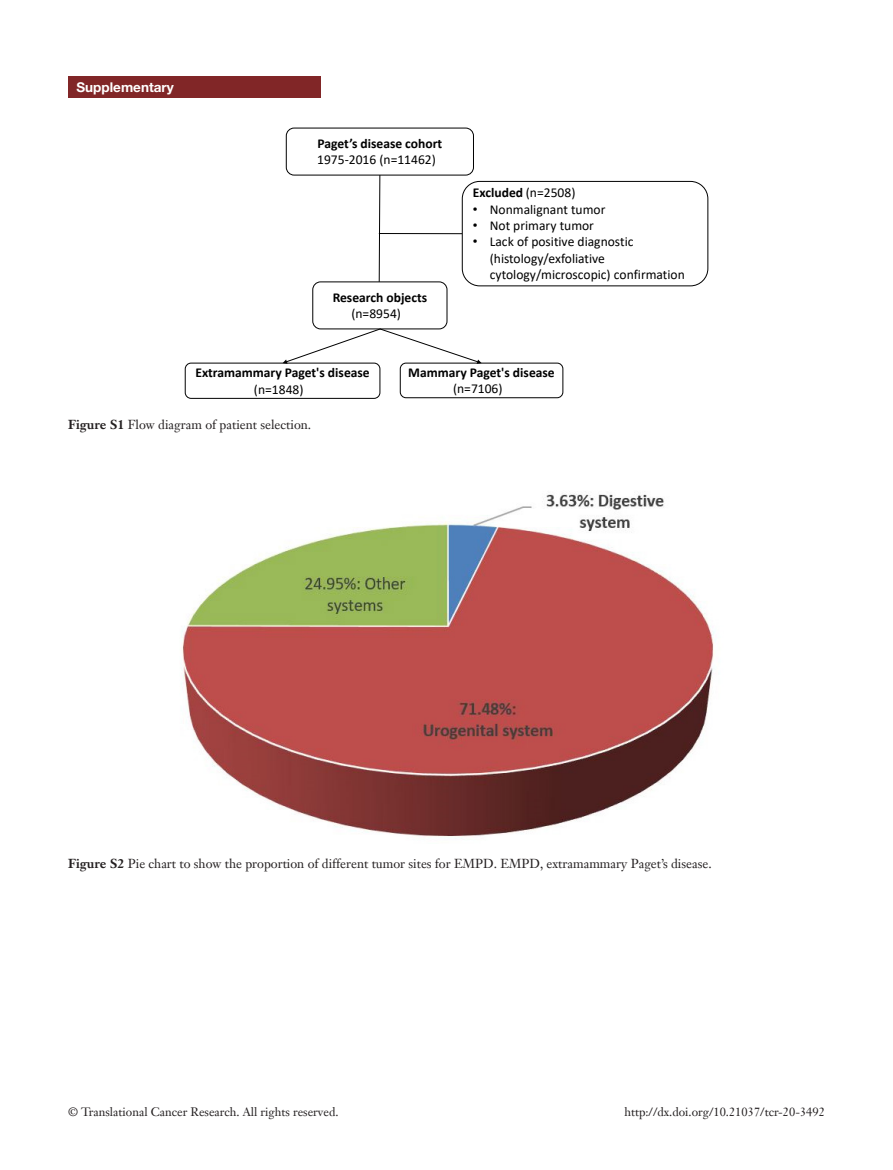
<style>
.page{position:relative;width:893px;height:1170px;background:#fff}
.page>*{position:absolute;margin:0;border:0;box-sizing:border-box;transform-origin:0 0}
.t1{font:700 13.5px/16.5px "Calibri";color:#000;text-align:center}
.t2{font:13.5px/16.2px "Calibri";color:#000}
.t3{font:700 13.5px "Helvetica Neue LT Pro";color:#fff}
.二级标题下沉{font:12.75px "Janson Text LT";color:#231f20}
.t4{font:12px "Janson Text LT";color:#231f20}
.s1{font-weight:400}
.s2{font-weight:400;color:#fff}
.s3{font-family:"Arial";font-weight:400;color:#fff}
.s4{color:#fff}
.s5{font-family:"Arial"}
.s6{font-weight:700}
</style>
<div class="page">
<div style="left:68px;top:77px;width:252px;height:21px;background:#812627"></div>
<div style="left:286px;top:128px;width:188px;height:47px;background:#fff;border:1px solid #000;border-radius:8px"></div>
<svg style="left:378px;top:174px;width:3px;height:107px"></svg>
<hr style="left:379px;top:233px;width:83px;height:1px;background:#000">
<div style="left:462px;top:181px;width:246px;height:105px;border:1px solid #000;border-radius:17px"></div>
<div style="left:312px;top:281px;width:135px;height:48px;background:#fff;border:1px solid #000;border-radius:8px"></div>
<div style="left:185px;top:363px;width:195px;height:36px;background:#fff;border:1px solid #000;border-radius:6px"></div>
<div style="left:400px;top:363px;width:163px;height:35px;background:#fff;border:1px solid #000;border-radius:6px"></div>
<svg style="left:283px;top:328px;width:199px;height:36px"></svg>
<img style="left:181px;top:493px;width:535px;height:346px">
<p class="t3" style="left:77px;top:79px;width:99px">Supplementary</p>
<p class="t1" style="left:317px;top:135px;width:127px;text-align:left">Paget’s disease cohort<br><span class="s1">1975-2016 (n=11462)</span><span class="s2">e</span></p>
<p class="t1" style="left:333px;top:289px;width:96px">Research objects <span class="s1">(n=8954)</span><span class="s3">e</span></p>
<p class="t1" style="left:473px;top:184px;width:111px">Excluded <span class="s1">(n=2508)</span><span class="s4">e</span></p>
<p class="t2" style="left:473px;top:201px;width:134px"><span class="s5">•</span> Nonmalignant tumor</p>
<p class="t2" style="left:473px;top:217px;width:123px"><span class="s5">•</span> Not primary tumor</p>
<p class="t2" style="left:490px;top:233px;width:197px;text-indent:-17px"><span class="s5">•</span> Lack of positive diagnostic (histology/exfoliative cytology/microscopic) confirmation</p>
<p class="t1" style="left:195px;top:364px;width:176px">Extramammary Paget's disease <span class="s1">(n=1848)</span><span class="s3">e</span></p>
<p class="t1" style="left:408px;top:364px;width:148px">Mammary Paget's disease <span class="s1">(n=7106)</span><span class="s3">e</span></p>
<p class="二级标题下沉" style="left:68px;top:416px;width:245px"><span class="s6">Figure S1</span> Flow diagram of patient selection.</p>
<p class="二级标题下沉" style="left:68px;top:855px;width:645px"><span class="s6">Figure S2</span> Pie chart to show the proportion of different tumor sites for EMPD. EMPD, extramammary Paget’s disease.</p>
<p class="t4" style="left:68px;top:1104px;width:272px">© Translational Cancer Research. All rights reserved.</p>
<p class="t4" style="left:624px;top:1104px;width:202px">http://dx.doi.org/10.21037/tcr-20-3492</p>
</div>
